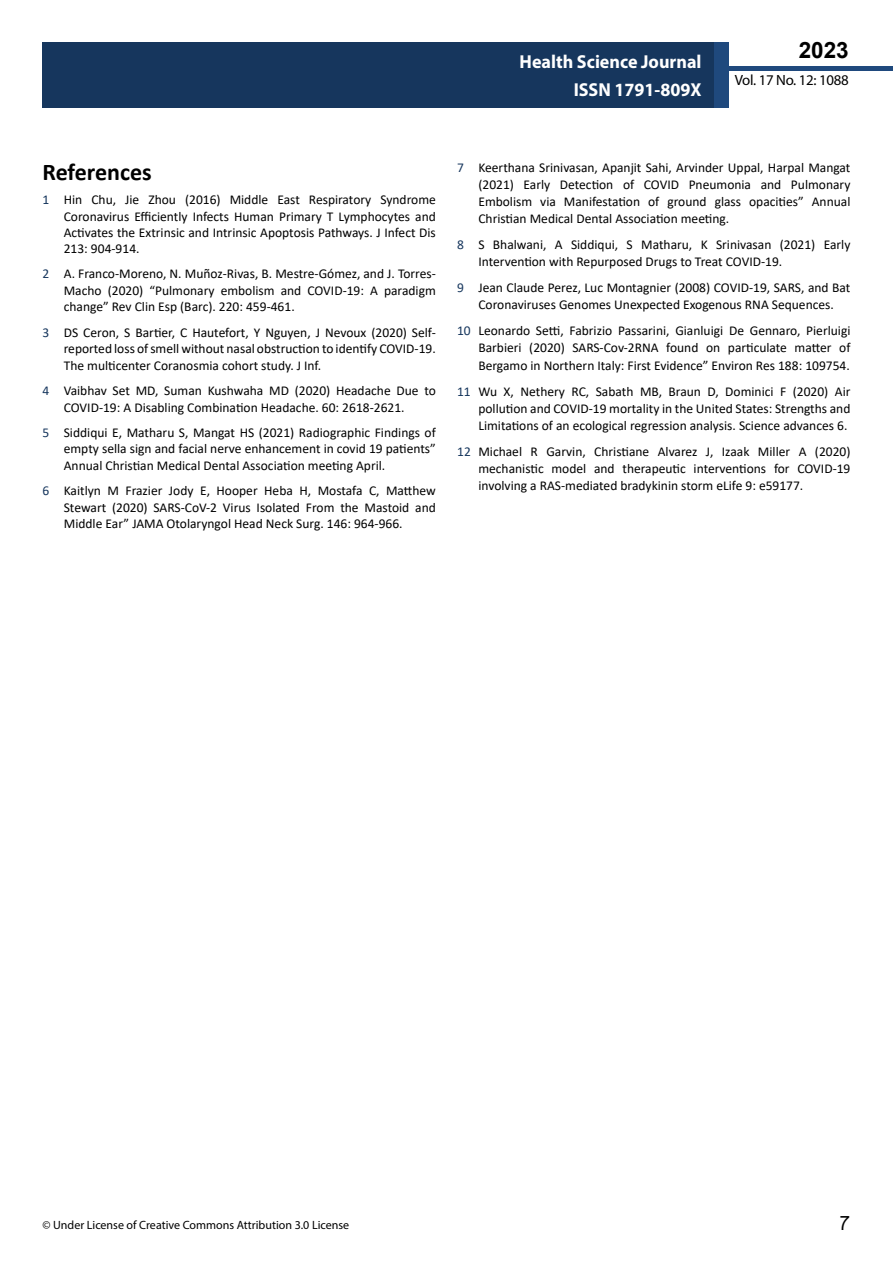
<style>
.page{position:relative;width:893px;height:1263px;background:#fff}
.page>*{position:absolute;margin:0;border:0;box-sizing:border-box;transform-origin:0 0}
.t1{font:25.5px "Tunga";color:#000}
.t2{font:700 24px "Calibri";color:#000}
.t3{font:700 22.5px "Arial";color:#000}
.t4{font:700 18.75px/27.2px "Myriad Pro";color:#fff;text-align:right;scale:.96 1}
.t5{font:14.85px "Myriad Pro";letter-spacing:-.02em;color:#000}
.t6{font:13.5px/17.2px "Calibri";color:#000;text-align:justify}
.t7{font:12px "Myriad Pro";color:#000}
.s1{color:#16365d}
</style>
<div class="page">
<div style="left:722px;top:66px;width:171px;height:5px;background:#1f497d"></div>
<div style="left:43px;top:42px;width:671px;height:66px;background:#16365d"></div>
<div style="left:714px;top:42px;width:15px;height:66px;background:#1f497d"></div>
<h3 class="t4" style="left:520px;top:48px;width:191px">Health Science Journal<br>ISSN 1791-809X</h3>
<h3 class="t3" style="left:799px;top:35px;width:52px">2023</h3>
<p class="t5" style="left:735px;top:71px;width:115px">Vol. 17 No. 12: 1088</p>
<h2 class="t2" style="left:43px;top:155px;width:111px">References</h2>
<p class="t6" style="left:64px;top:191px;width:374px;line-height:16.2px;text-indent:-21px"><span class="s1">1</span> Hin Chu, Jie Zhou (2016) Middle East Respiratory Syndrome Coronavirus Efficiently Infects Human Primary T Lymphocytes and Activates the Extrinsic and Intrinsic Apoptosis Pathways. J Infect Dis 213: 904-914.</p>
<p class="t6" style="left:64px;top:265px;width:374px;line-height:16.6px;text-indent:-21px"><span class="s1">2</span> A. Franco-Moreno, N. Muñoz-Rivas, B. Mestre-Gómez, and J. Torres-Macho (2020) “Pulmonary embolism and COVID-19: A paradigm change” Rev Clin Esp (Barc). 220: 459-461.</p>
<p class="t6" style="left:64px;top:323px;width:374px;line-height:16.6px;text-indent:-21px"><span class="s1">3</span> DS Ceron, S Bartier, C Hautefort, Y Nguyen, J Nevoux (2020) Self&shy;reported loss of smell without nasal obstruction to identify COVID-19.<br>The multicenter Coranosmia cohort study. J Inf.</p>
<p class="t6" style="left:64px;top:382px;width:374px;line-height:16.6px;text-indent:-21px"><span class="s1">4</span> Vaibhav Set MD, Suman Kushwaha MD (2020) Headache Due to<br>COVID‐19: A Disabling Combination Headache. 60: 2618-2621.</p>
<p class="t6" style="left:64px;top:424px;width:374px;line-height:16.6px;text-indent:-21px"><span class="s1">5</span> Siddiqui E, Matharu S, Mangat HS (2021) Radiographic Findings of empty sella sign and facial nerve enhancement in covid 19 patients” Annual Christian Medical Dental Association meeting April.</p>
<p class="t6" style="left:64px;top:482px;width:374px;line-height:16.4px;text-indent:-21px"><span class="s1">6</span> Kaitlyn M Frazier Jody E, Hooper Heba H, Mostafa C, Matthew Stewart (2020) SARS-CoV-2 Virus Isolated From the Mastoid and Middle Ear” JAMA Otolaryngol Head Neck Surg. 146: 964-966.</p>
<p class="t6" style="left:478px;top:158px;width:374px;text-indent:-21px"><span class="s1">7</span> Keerthana Srinivasan, Apanjit Sahi, Arvinder Uppal, Harpal Mangat (2021) Early Detection of COVID Pneumonia and Pulmonary Embolism via Manifestation of ground glass opacities” Annual Christian Medical Dental Association meeting.</p>
<p class="t6" style="left:478px;top:236px;width:374px;text-indent:-21px"><span class="s1">8</span> S Bhalwani, A Siddiqui, S Matharu, K Srinivasan (2021) Early<br>Intervention with Repurposed Drugs to Treat COVID-19.</p>
<p class="t6" style="left:457px;top:279px;width:395px;text-align:center"><span class="s1">9</span> Jean Claude Perez, Luc Montagnier (2008) COVID-19, SARS, and Bat<br>Coronaviruses Genomes Unexpected Exogenous RNA Sequences.</p>
<p class="t6" style="left:478px;top:322px;width:374px;text-indent:-21px"><span class="s1">10</span> Leonardo Setti, Fabrizio Passarini, Gianluigi De Gennaro, Pierluigi Barbieri (2020) SARS-Cov-2RNA found on particulate matter of Bergamo in Northern Italy: First Evidence” Environ Res 188: 109754.</p>
<p class="t6" style="left:478px;top:382px;width:374px;text-indent:-21px"><span class="s1">11</span> Wu X, Nethery RC, Sabath MB, Braun D, Dominici F (2020) Air pollution and COVID-19 mortality in the United States: Strengths and Limitations of an ecological regression analysis. Science advances 6.</p>
<p class="t6" style="left:478px;top:442px;width:374px;text-indent:-21px"><span class="s1">12</span> Michael R Garvin, Christiane Alvarez J, Izaak Miller A (2020) mechanistic model and therapeutic interventions for COVID-19 involving a RAS-mediated bradykinin storm eLife 9: e59177.</p>
<p class="t7" style="left:43px;top:1218px;width:308px">© Under License of Creative Commons Attribution 3.0 License</p>
<h1 class="t1" style="left:839px;top:1206px;width:11px">7</h1>
</div>
